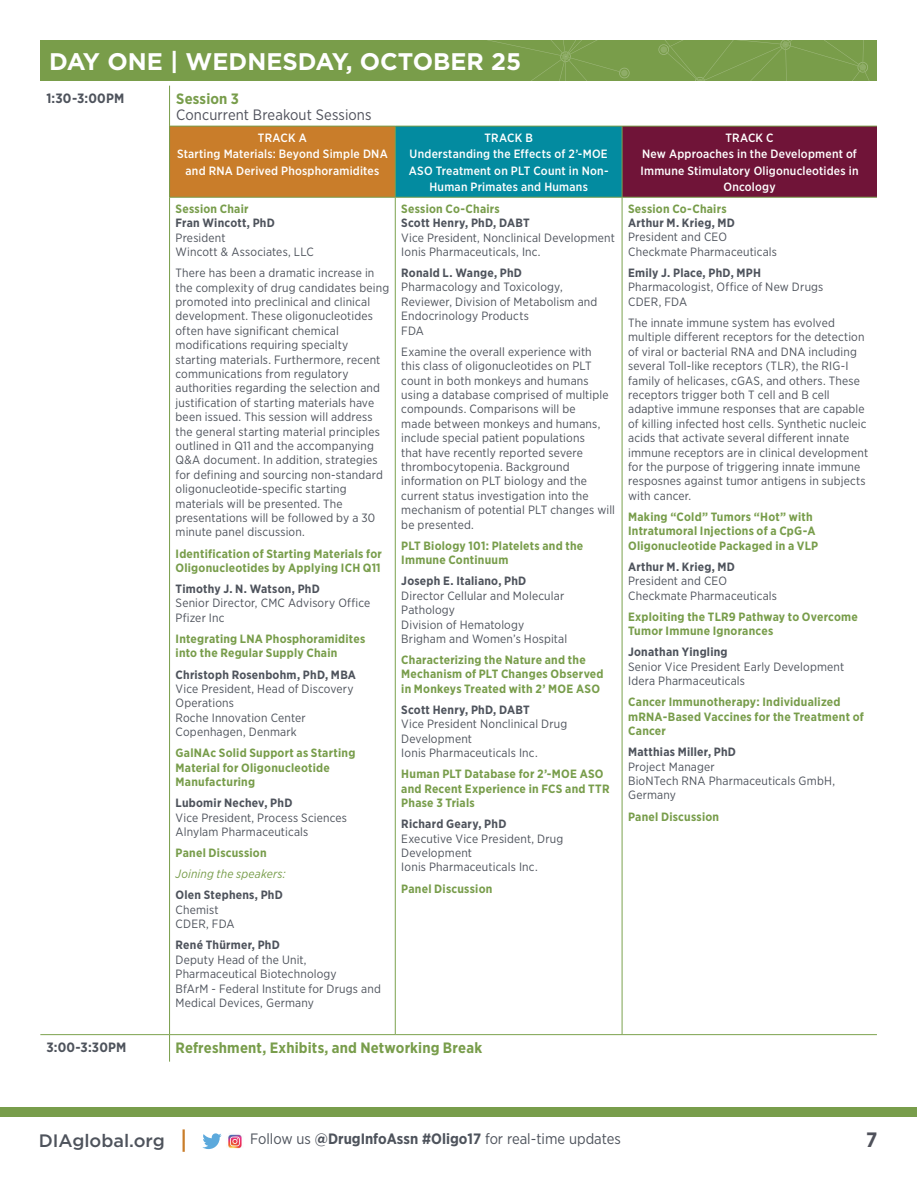
<style>
.page{position:relative;width:918px;height:1188px;background:#fff}
.page>*{position:absolute;margin:0;border:0;box-sizing:border-box;transform-origin:0 0}
.t1{font:700 24px "Gotham";color:#fff}
.t2{font:700 20.85px "Gotham Narrow";color:#4f515b}
.t3{font:500 18px "Gotham";color:#4e535c}
.t4{font:15px "Gotham Narrow";color:#4e535c}
.t5{font:700 15px "Gotham Narrow";letter-spacing:.01em;color:#789d4b}
.t6{font:15px "Gotham Narrow";letter-spacing:.005em;color:#4f515b}
.t7{font:700 13.5px "Gotham Narrow";letter-spacing:.015em;color:#4e535c}
.t8{font:12px/14.4px "Gotham Narrow";letter-spacing:.015em;color:#4e535c}
.t9{font:700 12px/14.4px "Gotham Narrow";letter-spacing:.02em;color:#789d4b}
.t10{font:700 12px "Gotham Narrow";letter-spacing:.02em;color:#4e535c}
.t11{font:500 12px/16.5px "Gotham Narrow";letter-spacing:.02em;color:#fff;text-align:center}
.t12{font:italic 12px "Gotham Narrow";letter-spacing:.015em;color:#789d4b}
.s1{font-weight:700}
</style>
<div class="page">
<div style="left:0;top:1107px;width:917px;height:9px;background:#789d4b"></div>
<hr style="left:183px;top:1129px;width:2px;height:23px;background:#c97d2a">
<div style="left:40px;top:40px;width:838px;height:41px;background:#799d4a"></div>
<svg style="left:487px;top:40px;width:391px;height:41px"></svg>
<svg style="left:202px;top:1133px;width:20px;height:16px"></svg>
<img style="left:228px;top:1134px;width:14px;height:15px">
<div style="left:170px;top:126px;width:225px;height:71px;background:#c97d2a"></div>
<div style="left:395px;top:126px;width:227px;height:71px;background:#038ba0"></div>
<div style="left:622px;top:126px;width:255px;height:71px;background:#701438"></div>
<hr style="left:169px;top:86px;width:1px;height:40px;background:#789d4b">
<hr style="left:169px;top:126px;width:226px;height:1px;background:#789d4b">
<hr style="left:169px;top:126px;width:1px;height:71px;background:#789d4b">
<hr style="left:395px;top:126px;width:227px;height:1px;background:#789d4b">
<hr style="left:622px;top:126px;width:255px;height:1px;background:#789d4b">
<hr style="left:169px;top:197px;width:226px;height:1px;background:#789d4b">
<hr style="left:169px;top:197px;width:1px;height:837px;background:#789d4b">
<hr style="left:395px;top:197px;width:227px;height:1px;background:#789d4b">
<hr style="left:622px;top:197px;width:255px;height:1px;background:#789d4b">
<hr style="left:395px;top:126px;width:1px;height:71px;background:#7ca24e">
<hr style="left:622px;top:126px;width:1px;height:71px;background:#7ca24e">
<hr style="left:395px;top:197px;width:1px;height:837px;background:#7ca24e">
<hr style="left:622px;top:197px;width:1px;height:837px;background:#7ca24e">
<svg style="left:169px;top:1035px;width:1px;height:27px"></svg>
<hr style="left:40px;top:1034px;width:130px;height:1px;background:#7ca24e">
<hr style="left:170px;top:1034px;width:225px;height:1px;background:#7ca24e">
<hr style="left:395px;top:1034px;width:227px;height:1px;background:#7ca24e">
<hr style="left:622px;top:1034px;width:255px;height:1px;background:#7ca24e">
<h1 class="t1" style="left:49px;top:46px;width:474px">DAY ONE | WEDNESDAY, OCTOBER 25</h1>
<p class="t7" style="left:46px;top:90px;width:80px">1:30-3:00PM</p>
<p class="t5" style="left:176px;top:89px;width:64px">Session 3</p>
<p class="t6" style="left:176px;top:106px;width:197px">Concurrent Breakout Sessions</p>
<p class="t11" style="left:177px;top:129px;width:212px">TRACK A<br>Starting Materials: Beyond Simple DNA and RNA Derived Phosphoramidites</p>
<p class="t11" style="left:409px;top:129px;width:201px">TRACK B<br>Understanding the Effects of 2’-MOE<br>ASO Treatment on PLT Count in Non-<br>Human Primates and Humans</p>
<p class="t11" style="left:641px;top:129px;width:220px">TRACK C<br>New Approaches in the Development of<br>Immune Stimulatory Oligonucleotides in<br>Oncology</p>
<p class="t9" style="left:176px;top:201px;width:74px">Session Chair</p>
<p class="t10" style="left:176px;top:215px;width:101px">Fran Wincott, PhD</p>
<p class="t8" style="left:176px;top:230px;width:140px">President<br>Wincott &amp; Associates, LLC</p>
<p class="t8" style="left:176px;top:266px;width:215px">There has been a dramatic increase in the complexity of drug candidates being promoted into preclinical and clinical development. These oligonucleotides often have significant chemical modifications requiring specialty starting materials. Furthermore, recent communications from regulatory authorities regarding the selection and justification of starting materials have been issued. This session will address the general starting material principles outlined in Q11 and the accompanying Q&amp;A document. In addition, strategies for defining and sourcing non-standard oligonucleotide-specific starting materials will be presented. The presentations will be followed by a 30 minute panel discussion.</p>
<p class="t9" style="left:176px;top:546px;width:208px">Identification of Starting Materials for<br>Oligonucleotides by Applying ICH Q11</p>
<p class="t10" style="left:176px;top:581px;width:146px">Timothy J. N. Watson, PhD</p>
<p class="t8" style="left:176px;top:596px;width:196px">Senior Director, CMC Advisory Office<br>Pfizer Inc</p>
<p class="t9" style="left:176px;top:631px;width:191px">Integrating LNA Phosphoramidites into the Regular Supply Chain</p>
<p class="t10" style="left:176px;top:667px;width:182px">Christoph Rosenbohm, PhD, MBA</p>
<p class="t8" style="left:176px;top:681px;width:180px">Vice President, Head of Discovery<br>Operations<br>Roche Innovation Center<br>Copenhagen, Denmark</p>
<p class="t9" style="left:176px;top:746px;width:181px">GalNAc Solid Support as Starting<br>Material for Oligonucleotide<br>Manufacturing</p>
<p class="t10" style="left:176px;top:795px;width:118px">Lubomir Nechev, PhD</p>
<p class="t8" style="left:176px;top:810px;width:173px">Vice President, Process Sciences<br>Alnylam Pharmaceuticals</p>
<p class="t9" style="left:176px;top:846px;width:93px">Panel Discussion</p>
<p class="t12" style="left:176px;top:867px;width:112px">Joining the speakers:</p>
<p class="t10" style="left:176px;top:888px;width:109px">Olen Stephens, PhD</p>
<p class="t8" style="left:176px;top:902px;width:61px">Chemist<br>CDER, FDA</p>
<p class="t10" style="left:176px;top:937px;width:106px">René Thürmer, PhD</p>
<p class="t8" style="left:176px;top:952px;width:207px">Deputy Head of the Unit,<br>Pharmaceutical Biotechnology<br>BfArM - Federal Institute for Drugs and<br>Medical Devices, Germany</p>
<p class="t9" style="left:628px;top:201px;width:100px">Session Co-Chairs</p>
<p class="t10" style="left:628px;top:215px;width:108px">Arthur M. Krieg, MD</p>
<p class="t8" style="left:628px;top:230px;width:150px">President and CEO<br>Checkmate Pharmaceuticals</p>
<p class="t10" style="left:628px;top:265px;width:134px">Emily J. Place, PhD, MPH</p>
<p class="t8" style="left:628px;top:280px;width:197px">Pharmacologist, Office of New Drugs<br>CDER, FDA</p>
<p class="t8" style="left:628px;top:315px;width:242px">The innate immune system has evolved multiple different receptors for the detection of viral or bacterial RNA and DNA including several Toll-like receptors (TLR), the RIG-I family of helicases, cGAS, and others. These receptors trigger both T cell and B cell adaptive immune responses that are capable of killing infected host cells. Synthetic nucleic acids that activate several different innate immune receptors are in clinical development for the purpose of triggering innate immune resposnes against tumor antigens in subjects with cancer.</p>
<p class="t9" style="left:628px;top:509px;width:192px">Making “Cold” Tumors “Hot” with<br>Intratumoral Injections of a CpG-A<br>Oligonucleotide Packaged in a VLP</p>
<p class="t10" style="left:628px;top:559px;width:108px">Arthur M. Krieg, MD</p>
<p class="t8" style="left:628px;top:574px;width:150px">President and CEO<br>Checkmate Pharmaceuticals</p>
<p class="t9" style="left:628px;top:609px;width:231px">Exploiting the TLR9 Pathway to Overcome<br>Tumor Immune Ignorances</p>
<p class="t10" style="left:628px;top:644px;width:101px">Jonathan Yingling</p>
<p class="t8" style="left:628px;top:659px;width:218px">Senior Vice President Early Development<br>Idera Pharmaceuticals</p>
<p class="t9" style="left:628px;top:695px;width:237px">Cancer Immunotherapy: Individualized mRNA-Based Vaccines for the Treatment of<br>Cancer</p>
<p class="t10" style="left:628px;top:744px;width:109px">Matthias Miller, PhD</p>
<p class="t8" style="left:628px;top:759px;width:209px">Project Manager<br>BioNTech RNA Pharmaceuticals GmbH,<br>Germany</p>
<p class="t9" style="left:628px;top:809px;width:93px">Panel Discussion</p>
<p class="t9" style="left:401px;top:201px;width:100px">Session Co-Chairs</p>
<p class="t10" style="left:401px;top:215px;width:130px">Scott Henry, PhD, DABT</p>
<p class="t8" style="left:401px;top:230px;width:215px">Vice President, Nonclinical Development<br>Ionis Pharmaceuticals, Inc.</p>
<p class="t10" style="left:401px;top:265px;width:122px">Ronald L. Wange, PhD</p>
<p class="t8" style="left:401px;top:280px;width:198px">Pharmacology and Toxicology,<br>Reviewer, Division of Metabolism and<br>Endocrinology Products<br>FDA</p>
<p class="t8" style="left:401px;top:344px;width:215px">Examine the overall experience with<br>this class of oligonucleotides on PLT count in both monkeys and humans using a database comprised of multiple compounds. Comparisons will be<br>made between monkeys and humans, include special patient populations<br>that have recently reported severe thrombocytopenia. Background information on PLT biology and the current status investigation into the mechanism of potential PLT changes will be presented.</p>
<p class="t9" style="left:401px;top:538px;width:184px">PLT Biology 101: Platelets and the<br>Immune Continuum</p>
<p class="t10" style="left:401px;top:573px;width:127px">Joseph E. Italiano, PhD</p>
<p class="t8" style="left:401px;top:588px;width:167px">Director Cellular and Molecular<br>Pathology<br>Division of Hematology<br>Brigham and Women’s Hospital</p>
<p class="t9" style="left:401px;top:653px;width:204px">Characterizing the Nature and the<br>Mechanism of PLT Changes Observed in Monkeys Treated with 2’ MOE ASO</p>
<p class="t10" style="left:401px;top:702px;width:130px">Scott Henry, PhD, DABT</p>
<p class="t8" style="left:401px;top:717px;width:168px">Vice President Nonclinical Drug<br>Development<br>Ionis Pharmaceuticals Inc.</p>
<p class="t9" style="left:401px;top:767px;width:210px">Human PLT Database for 2’-MOE ASO and Recent Experience in FCS and TTR<br>Phase 3 Trials</p>
<p class="t10" style="left:401px;top:816px;width:107px">Richard Geary, PhD</p>
<p class="t8" style="left:401px;top:831px;width:164px">Executive Vice President, Drug<br>Development<br>Ionis Pharmaceuticals Inc.</p>
<p class="t9" style="left:401px;top:881px;width:93px">Panel Discussion</p>
<p class="t7" style="left:46px;top:1039px;width:82px">3:00-3:30PM</p>
<p class="t5" style="left:176px;top:1038px;width:308px">Refreshment, Exhibits, and Networking Break</p>
<h3 class="t3" style="left:39px;top:1129px;width:127px">DIAglobal.org</h3>
<p class="t4" style="left:250px;top:1130px;width:372px">Follow us <span class="s1">@DrugInfoAssn #Oligo17</span> for real-time updates</p>
<h2 class="t2" style="left:866px;top:1126px;width:13px">7</h2>
</div>
